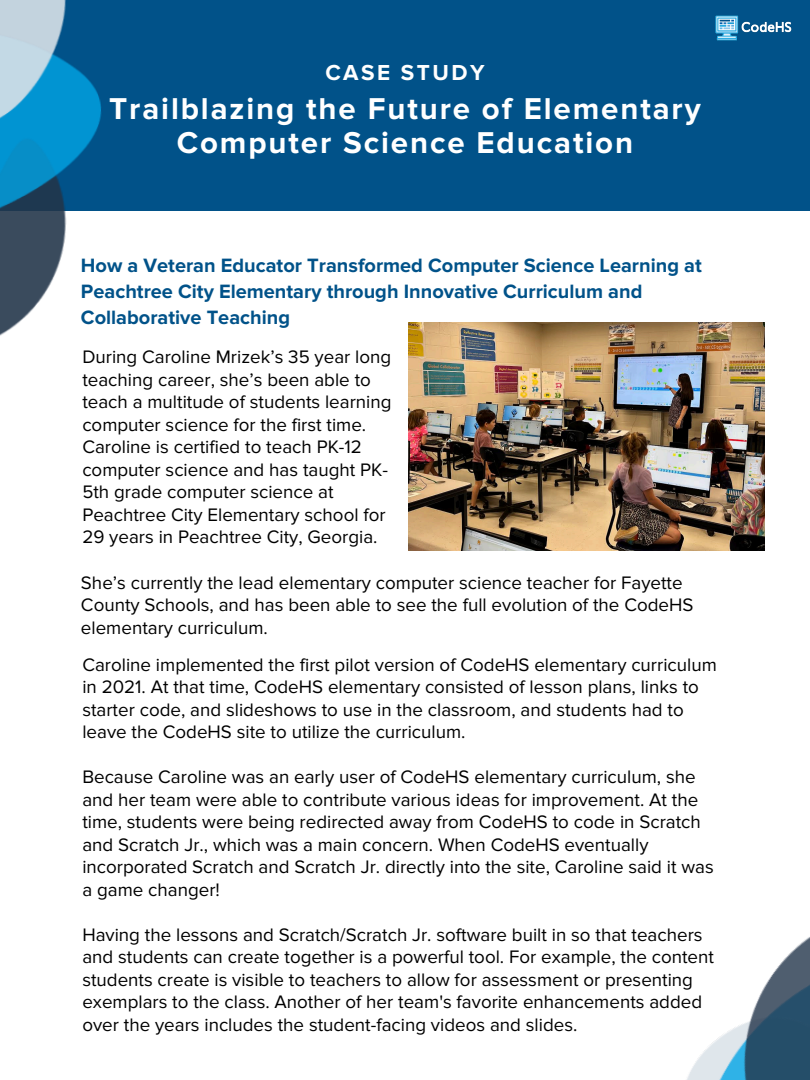
<style>
.page{position:relative;width:810px;height:1080px;background:#fff}
.page>*{position:absolute;margin:0;border:0;box-sizing:border-box;transform-origin:0 0}
.t1{font:700 31.25px/34.2px "Proxima Nova";letter-spacing:.06em;color:#fff;text-align:center}
.t2{font:700 22.5px "Proxima Nova";letter-spacing:.11em;color:#fff}
.t3{font:700 20px/25.8px "Proxima Nova";color:#015289}
.t4{font:18.75px/22.5px "Proxima Nova";color:#000}
</style>
<div class="page">
<div style="left:0;top:0;width:810px;height:210px;background:#015289"></div>
<img style="left:715px;top:15px;width:77px;height:26px">
<img style="left:0;top:0;width:122px;height:336px">
<img style="left:686px;top:937px;width:124px;height:143px">
<img style="left:409px;top:323px;width:356px;height:228px">
<p class="t2" style="left:325px;top:59px;width:161px">CASE STUDY</p>
<p class="t1" style="left:109px;top:92px;width:593px">Trailblazing the Future of Elementary<br>Computer Science Education</p>
<p class="t3" style="left:81px;top:253px;width:622px">How a Veteran Educator Transformed Computer Science Learning at<br>Peachtree City Elementary through Innovative Curriculum and<br>Collaborative Teaching</p>
<h2 class="t4" style="left:82px;top:346px;width:311px">During Caroline Mrizek’s 35 year long teaching career, she’s been able to teach a multitude of students learning computer science for the first time.<br>Caroline is certified to teach PK-12 computer science and has taught PK-5th grade computer science at Peachtree City Elementary school for 29 years in Peachtree City, Georgia.</h2>
<p class="t4" style="left:81px;top:571px;width:614px">She’s currently the lead elementary computer science teacher for Fayette<br>County Schools, and has been able to see the full evolution of the CodeHS elementary curriculum.</p>
<h1 class="t4" style="left:82px;top:654px;width:636px">Caroline implemented the first pilot version of CodeHS elementary curriculum in 2021. At that time, CodeHS elementary consisted of lesson plans, links to starter code, and slideshows to use in the classroom, and students had to leave the CodeHS site to utilize the curriculum.</h1>
<h3 class="t4" style="left:82px;top:766px;width:633px">Because Caroline was an early user of CodeHS elementary curriculum, she and her team were able to contribute various ideas for improvement. At the time, students were being redirected away from CodeHS to code in Scratch and Scratch Jr., which was a main concern. When CodeHS eventually incorporated Scratch and Scratch Jr. directly into the site, Caroline said it was a game changer!</h3>
<p class="t4" style="left:82px;top:924px;width:633px">Having the lessons and Scratch/Scratch Jr. software built in so that teachers and students can create together is a powerful tool. For example, the content students create is visible to teachers to allow for assessment or presenting exemplars to the class. Another of her team's favorite enhancements added over the years includes the student-facing videos and slides.</p>
</div>
